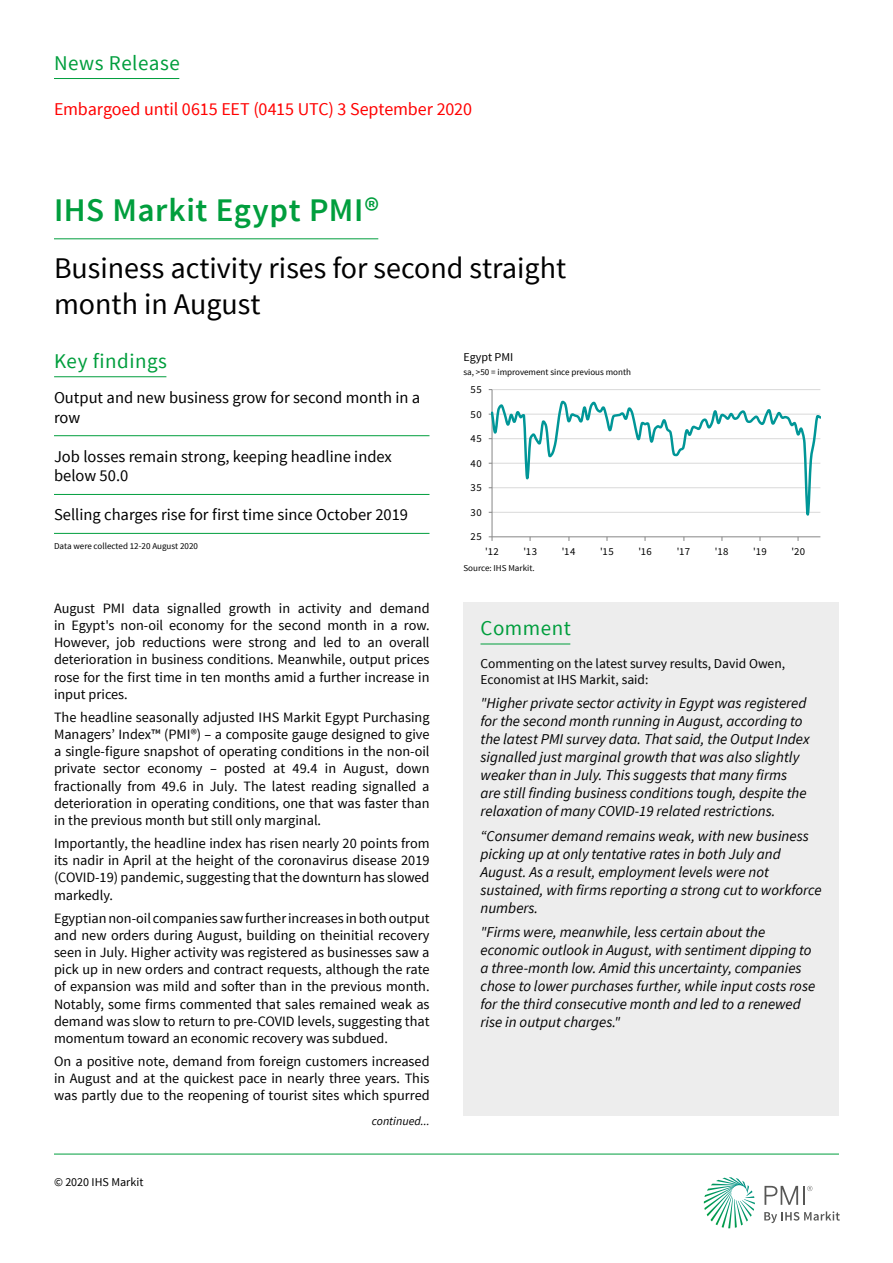
<style>
.page{position:relative;width:893px;height:1263px;background:#fff}
.page>*{position:absolute;margin:0;border:0;box-sizing:border-box;transform-origin:0 0}
.t1{font:600 33px "Source Sans Pro";letter-spacing:.015em;color:#009e3d}
.t2{font:30px/36px "Source Sans Pro";color:#000}
.t3{font:21px "Source Sans Pro";letter-spacing:.025em;color:#009e3d}
.t4{font:18px "Source Sans Pro";letter-spacing:-.005em;color:#f00}
.t5{font:16.5px/19.8px "Source Sans Pro";color:#000}
.t6{font:italic 15px/18px "Source Sans Pro";color:#000}
.t7{font:14.25px/17.1px "Source Sans Pro";color:#000;text-align:justify}
.t8{font:13.5px/16.2px "Source Sans Pro";color:#000}
.t9{font:12px "Source Sans Pro";color:#000}
.t10{font:italic 12px "Source Sans Pro";color:#000}
.t11{font:10.65px "Source Sans Pro";letter-spacing:.04em;color:#000}
.t12{font:9px "Source Sans Pro";color:#000}
</style>
<div class="page">
<svg style="left:704px;top:1177px;width:51px;height:51px"></svg>
<svg style="left:764px;top:1211px;width:76px;height:12px"></svg>
<svg style="left:764px;top:1186px;width:48px;height:19px"></svg>
<hr style="left:54px;top:1154px;width:785px;height:1px;background:#009e3d">
<hr style="left:492px;top:389px;width:328px;height:1px;background:#d9d9d9">
<hr style="left:492px;top:390px;width:1px;height:147px;background:#868686">
<hr style="left:492px;top:536px;width:328px;height:1px;background:#868686">
<svg style="left:489px;top:536px;width:4px;height:5px"></svg>
<svg style="left:489px;top:398px;width:332px;height:122px"></svg>
<hr style="left:54px;top:376px;width:112px;height:1px;background:#009e3d">
<hr style="left:54px;top:78px;width:125px;height:1px;background:#009e3d">
<hr style="left:54px;top:238px;width:324px;height:1px;background:#009e3d">
<hr style="left:54px;top:435px;width:375px;height:1px;background:#009e3d">
<hr style="left:54px;top:494px;width:375px;height:1px;background:#009e3d">
<hr style="left:54px;top:533px;width:375px;height:1px;background:#009e3d">
<div style="left:463px;top:602px;width:376px;height:56px;background:#ededed"></div>
<hr style="left:480px;top:644px;width:90px;height:1px;background:#009e3d">
<div style="left:463px;top:658px;width:376px;height:457px;background:#ededed"></div>
<h3 class="t3" style="left:54px;top:50px;width:127px">News Release</h3>
<p class="t4" style="left:54px;top:98px;width:419px">Embargoed until 0615 EET (0415 UTC) 3 September 2020</p>
<h1 class="t1" style="left:54px;top:190px;width:327px">IHS Markit Egypt PMI®</h1>
<h2 class="t2" style="left:54px;top:250px;width:514px">Business activity rises for second straight month in August</h2>
<h3 class="t3" style="left:54px;top:348px;width:114px">Key findings</h3>
<p class="t9" style="left:463px;top:350px;width:51px">Egypt PMI</p>
<p class="t12" style="left:463px;top:366px;width:169px">sa, &gt;50 = improvement since previous month</p>
<p class="t5" style="left:54px;top:388px;width:368px">Output and new business grow for second month in a row</p>
<p class="t5" style="left:54px;top:446px;width:339px">Job losses remain strong, keeping headline index below 50.0</p>
<p class="t5" style="left:54px;top:505px;width:356px">Selling charges rise for first time since October 2019</p>
<p class="t12" style="left:54px;top:540px;width:146px">Data were collected 12-20 August 2020</p>
<p class="t7" style="left:54px;top:600px;width:377px">August PMI data signalled growth in activity and demand in Egypt's non-oil economy for the second month in a row.<br>However, job reductions were strong and led to an overall deterioration in business conditions. Meanwhile, output prices rose for the first time in ten months amid a further increase in input prices.</p>
<p class="t7" style="left:54px;top:709px;width:377px">The headline seasonally adjusted IHS Markit Egypt Purchasing Managers’ Index™ (PMI®) – a composite gauge designed to give a single-figure snapshot of operating conditions in the non-oil private sector economy – posted at 49.4 in August, down fractionally from 49.6 in July. The latest reading signalled a deterioration in operating conditions, one that was faster than in the previous month but still only marginal.</p>
<p class="t7" style="left:54px;top:835px;width:377px">Importantly, the headline index has risen nearly 20 points from its nadir in April at the height of the coronavirus disease 2019 (COVID-19) pandemic, suggesting that the downturn has slowed markedly.</p>
<p class="t7" style="left:54px;top:910px;width:377px">Egyptian non-oil companies saw further increases in both output and new orders during August, building on theinitial recovery seen in July. Higher activity was registered as businesses saw a pick up in new orders and contract requests, although the rate of expansion was mild and softer than in the previous month.<br>Notably, some firms commented that sales remained weak as demand was slow to return to pre-COVID levels, suggesting that momentum toward an economic recovery was subdued.</p>
<p class="t7" style="left:54px;top:1053px;width:377px">On a positive note, demand from foreign customers increased in August and at the quickest pace in nearly three years. This was partly due to the reopening of tourist sites which spurred</p>
<p class="t9" style="left:54px;top:1175px;width:91px">© 2020 IHS Markit</p>
<p class="t10" style="left:372px;top:1113px;width:59px">continued...</p>
<p class="t11" style="left:471px;top:383px;width:13px">55</p>
<p class="t11" style="left:471px;top:407px;width:13px">50</p>
<p class="t11" style="left:471px;top:432px;width:13px">45</p>
<p class="t11" style="left:471px;top:456px;width:13px">40</p>
<p class="t11" style="left:471px;top:481px;width:13px">35</p>
<p class="t11" style="left:471px;top:505px;width:13px">30</p>
<p class="t11" style="left:471px;top:530px;width:13px">25</p>
<p class="t11" style="left:485px;top:545px;width:15px">'12</p>
<p class="t11" style="left:523px;top:545px;width:15px">'13</p>
<p class="t11" style="left:562px;top:545px;width:15px">'14</p>
<p class="t11" style="left:600px;top:545px;width:15px">'15</p>
<p class="t11" style="left:638px;top:545px;width:15px">'16</p>
<p class="t11" style="left:677px;top:545px;width:15px">'17</p>
<p class="t11" style="left:715px;top:545px;width:15px">'18</p>
<p class="t11" style="left:753px;top:545px;width:15px">'19</p>
<p class="t11" style="left:791px;top:545px;width:15px">'20</p>
<p class="t12" style="left:463px;top:562px;width:73px">Source: IHS Markit.</p>
<h3 class="t3" style="left:480px;top:615px;width:92px">Comment</h3>
<p class="t8" style="left:480px;top:655px;width:306px">Commenting on the latest survey results, David Owen,<br>Economist at IHS Markit, said:</p>
<p class="t6" style="left:480px;top:694px;width:331px">"Higher private sector activity in Egypt was registered for the second month running in August, according to the latest PMI survey data. That said, the Output Index signalled just marginal growth that was also slightly weaker than in July. This suggests that many firms are still finding business conditions tough, despite the relaxation of many COVID-19 related restrictions.</p>
<p class="t6" style="left:480px;top:827px;width:343px">“Consumer demand remains weak, with new business picking up at only tentative rates in both July and August. As a result, employment levels were not sustained, with firms reporting a strong cut to workforce numbers.</p>
<p class="t6" style="left:480px;top:923px;width:336px">"Firms were, meanwhile, less certain about the economic outlook in August, with sentiment dipping to a three-month low. Amid this uncertainty, companies chose to lower purchases further, while input costs rose for the third consecutive month and led to a renewed rise in output charges."</p>
</div>
